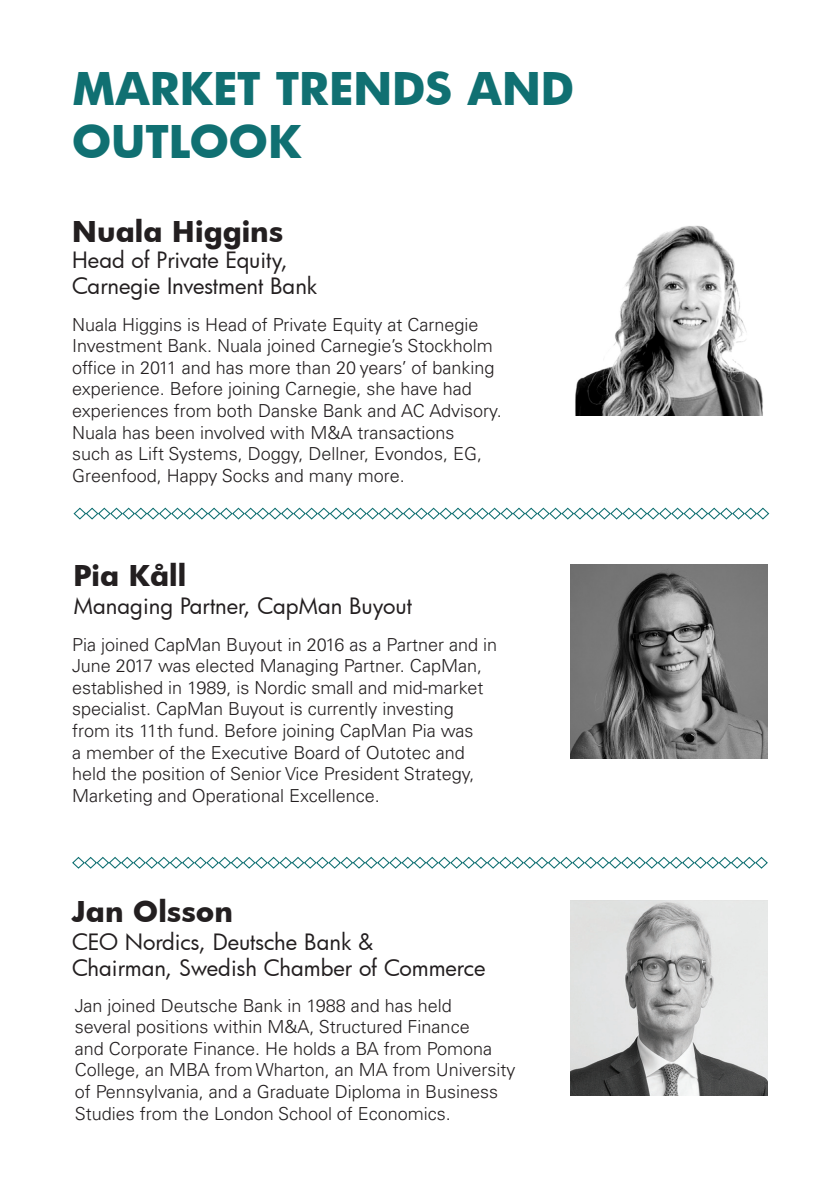
<style>
.page{position:relative;width:840px;height:1191px;background:#fff}
.page>*{position:absolute;margin:0;border:0;box-sizing:border-box;transform-origin:0 0}
.t1{font:700 44px "Futura";color:#107072}
.t2{font:700 28px "Futura";color:#231f20}
.t3{font:22px "Futura";color:#231f20}
.t4{font:300 18px/21.6px "Univers LT Pro 45";color:#231f20}
</style>
<div class="page">
<img style="left:575px;top:225px;width:188px;height:190px">
<img style="left:570px;top:564px;width:197px;height:195px">
<img style="left:570px;top:900px;width:197px;height:195px">
<svg style="left:73px;top:507px;width:696px;height:13px"></svg>
<svg style="left:72px;top:856px;width:696px;height:13px"></svg>
<p class="t1" style="left:72px;top:58px;width:503px">MARKET TRENDS AND</p>
<p class="t1" style="left:72px;top:111px;width:231px">OUTLOOK</p>
<p class="t2" style="left:72px;top:212px;width:212px">Nuala Higgins</p>
<p class="t3" style="left:72px;top:245px;width:217px">Head of Private Equity,</p>
<p class="t3" style="left:72px;top:271px;width:246px">Carnegie Investment Bank</p>
<p class="t4" style="left:72px;top:313px;width:431px">Nuala Higgins is Head of Private Equity at Carnegie Investment Bank. Nuala joined Carnegie’s Stockholm office in 2011 and has more than 20 years’ of banking experience. Before joining Carnegie, she have had experiences from both Danske Bank and AC Advisory.<br>Nuala has been involved with M&amp;A transactions<br>such as Lift Systems, Doggy, Dellner, Evondos, EG, Greenfood, Happy Socks and many more.</p>
<p class="t2" style="left:73px;top:555px;width:114px">Pia Kåll</p>
<p class="t3" style="left:73px;top:591px;width:340px">Managing Partner, CapMan Buyout</p>
<p class="t4" style="left:72px;top:633px;width:426px">Pia joined CapMan Buyout in 2016 as a Partner and in June 2017 was elected Managing Partner. CapMan, established in 1989, is Nordic small and mid-market specialist. CapMan Buyout is currently investing<br>from its 11th fund. Before joining CapMan Pia was<br>a member of the Executive Board of Outotec and held the position of Senior Vice President Strategy, Marketing and Operational Excellence.</p>
<p class="t2" style="left:72px;top:891px;width:162px">Jan Olsson</p>
<p class="t3" style="left:72px;top:927px;width:303px">CEO Nordics, Deutsche Bank &amp;</p>
<p class="t3" style="left:72px;top:953px;width:415px">Chairman, Swedish Chamber of Commerce</p>
<p class="t4" style="left:75px;top:993px;width:442px">Jan joined Deutsche Bank in 1988 and has held<br>several positions within M&amp;A, Structured Finance<br>and Corporate Finance. He holds a BA from Pomona College, an MBA from Wharton, an MA from University of Pennsylvania, and a Graduate Diploma in Business Studies from the London School of Economics.</p>
</div>
